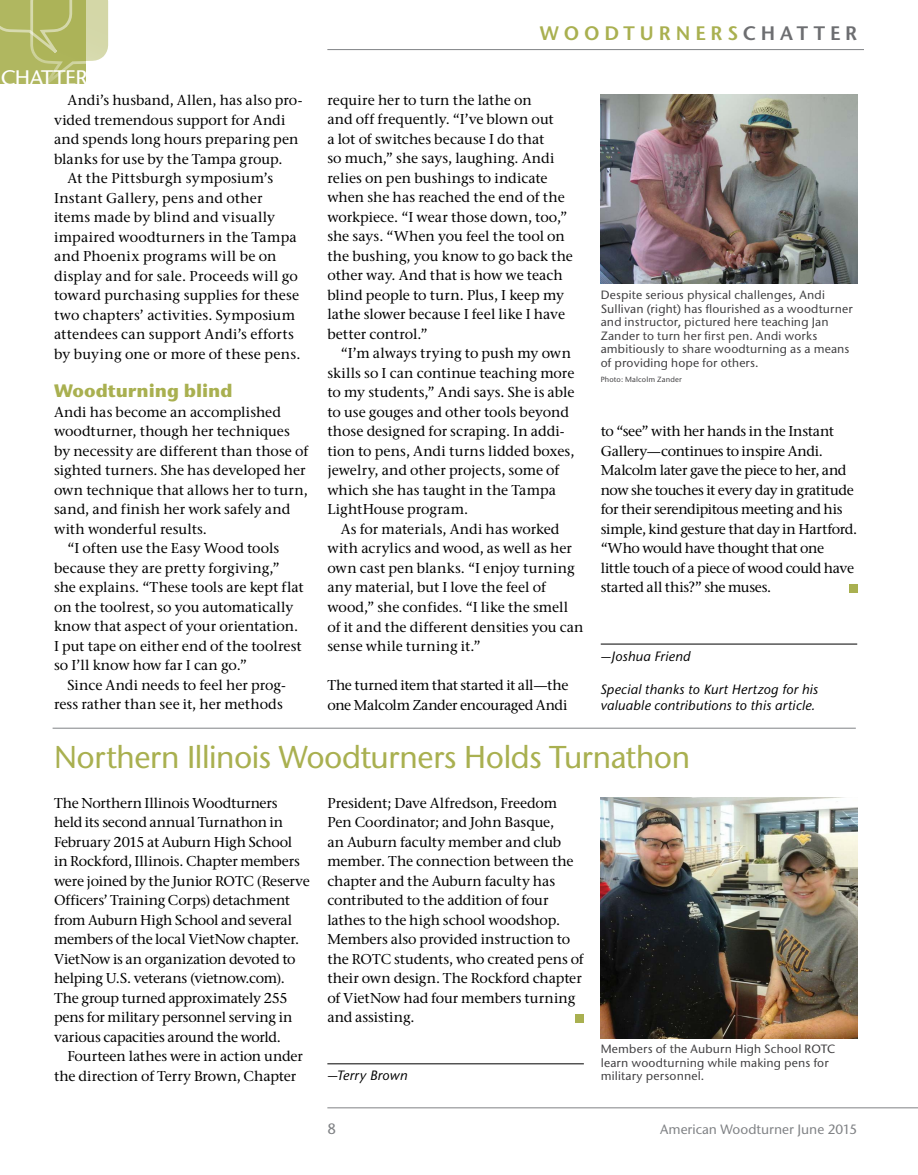
<style>
.page{position:relative;width:918px;height:1175px;background:#fff}
.page>*{position:absolute;margin:0;border:0;box-sizing:border-box;transform-origin:0 0}
.t1{font:500 31.5px "Stone Sans ITC Pro";letter-spacing:-.02em;color:#a9b050}
.t2{font:500 21px "Stone Sans ITC Pro";letter-spacing:-.035em;color:#fff;scale:1.05 1}
.t3{font:600 19.5px "Stone Sans ITC Pro";letter-spacing:.25em;color:#a9b050}
.t4{font:700 18px "Stone Sans ITC Pro";letter-spacing:-.005em;color:#a9b050}
.t5{font:500 15px "Stone Sans ITC Pro";color:#808285}
.t6{font:500 14.25px/19.5px "Stone Serif ITC Pro";letter-spacing:-.005em;color:#000}
.t7{font:500 14.25px/19.5px "Stone Serif ITC Pro";letter-spacing:-.025em;color:#000}
.t8{font:500 14.25px "Stone Serif ITC Pro";letter-spacing:.02em;color:#000}
.t9{font:500 14.25px "Stone Serif ITC Pro";letter-spacing:.015em;color:#000}
.t10{font:italic 500 13.5px/16.5px "Stone Sans ITC Pro";letter-spacing:.005em;color:#000}
.t11{font:500 13.5px "Stone Sans ITC Pro";color:#808285}
.t12{font:500 12px/13.5px "Stone Sans ITC Pro";letter-spacing:.015em;color:#414042}
.t13{font:500 7.5px "Stone Sans ITC Pro";letter-spacing:.02em;color:#414042}
.s1{color:#6d6e71}
</style>
<div class="page">
<hr style="left:327px;top:1107px;width:591px;height:1px;background:#808285">
<hr style="left:327px;top:49px;width:537px;height:1px;background:#808285">
<svg style="left:0;top:0;width:109px;height:84px;background:#bcc178"></svg>
<img style="left:601px;top:94px;width:256px;height:190px">
<hr style="left:601px;top:643px;width:256px;height:1px;background:#000">
<div style="left:849px;top:584px;width:8px;height:8px;background:#a9b050"></div>
<hr style="left:53px;top:728px;width:803px;height:1px;background:#808285">
<hr style="left:327px;top:1063px;width:257px;height:1px;background:#000">
<div style="left:576px;top:1014px;width:8px;height:8px;background:#a9b050"></div>
<img style="left:601px;top:797px;width:256px;height:241px">
<h3 class="t3" style="left:540px;top:21px;width:319px">WOODTURNERS<span class="s1">CHATTER</span></h3>
<h2 class="t2" style="left:1px;top:64px;width:84px">CHATTER</h2>
<p class="t6" style="left:68px;top:90px;width:237px">Andi’s husband, Allen, has also pro-</p>
<p class="t6" style="left:54px;top:110px;width:233px">vided tremendous support for Andi</p>
<p class="t6" style="left:54px;top:129px;width:246px">and spends long hours preparing pen</p>
<p class="t6" style="left:54px;top:149px;width:230px">blanks for use by the Tampa group.</p>
<p class="t8" style="left:67px;top:169px;width:207px">At the Pittsburgh symposium’s</p>
<p class="t8" style="left:54px;top:189px;width:210px">Instant Gallery, pens and other</p>
<p class="t9" style="left:54px;top:208px;width:223px">items made by blind and visually</p>
<p class="t8" style="left:54px;top:228px;width:244px">impaired woodturners in the Tampa</p>
<p class="t8" style="left:54px;top:247px;width:224px">and Phoenix programs will be on</p>
<p class="t8" style="left:54px;top:267px;width:245px">display and for sale. Proceeds will go</p>
<p class="t6" style="left:54px;top:285px;width:247px">toward purchasing supplies for these</p>
<p class="t6" style="left:54px;top:305px;width:243px">two chapters’ activities. Symposium</p>
<p class="t8" style="left:54px;top:325px;width:241px">attendees can support Andi’s efforts</p>
<p class="t6" style="left:54px;top:344px;width:248px">by buying one or more of these pens.</p>
<p class="t4" style="left:54px;top:379px;width:180px">Woodturning blind</p>
<p class="t6" style="left:54px;top:402px;width:229px">Andi has become an accomplished</p>
<p class="t6" style="left:54px;top:422px;width:237px">woodturner, though her techniques</p>
<p class="t6" style="left:54px;top:441px;width:256px">by necessity are different than those of</p>
<p class="t6" style="left:54px;top:461px;width:253px">sighted turners. She has developed her</p>
<p class="t6" style="left:54px;top:480px;width:255px">own technique that allows her to turn,</p>
<p class="t6" style="left:54px;top:500px;width:238px">sand, and finish her work safely and</p>
<p class="t6" style="left:54px;top:519px;width:155px">with wonderful results.</p>
<p class="t6" style="left:67px;top:539px;width:213px">“I often use the Easy Wood tools</p>
<p class="t6" style="left:54px;top:558px;width:227px">because they are pretty forgiving,”</p>
<p class="t6" style="left:54px;top:577px;width:251px">she explains. “These tools are kept flat</p>
<p class="t6" style="left:54px;top:597px;width:241px">on the toolrest, so you automatically</p>
<p class="t6" style="left:54px;top:616px;width:246px">know that aspect of your orientation.</p>
<p class="t6" style="left:54px;top:636px;width:249px">I put tape on either end of the toolrest</p>
<p class="t6" style="left:54px;top:655px;width:194px">so I’ll know how far I can go.”</p>
<p class="t6" style="left:67px;top:675px;width:220px">Since Andi needs to feel her prog-</p>
<p class="t6" style="left:54px;top:694px;width:230px">ress rather than see it, her methods</p>
<p class="t6" style="left:327px;top:90px;width:247px">require her to turn the lathe on<br>and off frequently. “I’ve blown out<br>a lot of switches because I do that<br>so much,” she says, laughing. Andi relies on pen bushings to indicate when she has reached the end of the workpiece. “I wear those down, too,” she says. “When you feel the tool on the bushing, you know to go back the other way. And that is how we teach blind people to turn. Plus, I keep my lathe slower because I feel like I have better control.”</p>
<p class="t6" style="left:327px;top:344px;width:249px;text-indent:13px">“I’m always trying to push my own skills so I can continue teaching more to my students,” Andi says. She is able to use gouges and other tools beyond those designed for scraping. In addi&shy;tion to pens, Andi turns lidded boxes, jewelry, and other projects, some of which she has taught in the Tampa LightHouse program.</p>
<p class="t6" style="left:327px;top:519px;width:258px;text-indent:13px">As for materials, Andi has worked with acrylics and wood, as well as her own cast pen blanks. “I enjoy turning any material, but I love the feel of wood,” she confides. “I like the smell of it and the different densities you can sense while turning it.”</p>
<p class="t6" style="left:327px;top:675px;width:243px">The turned item that started it all—the one Malcolm Zander encouraged Andi</p>
<p class="t12" style="left:601px;top:288px;width:254px">Despite serious physical challenges, Andi Sullivan (right) has flourished as a woodturner and instructor, pictured here teaching Jan Zander to turn her first pen. Andi works ambitiously to share woodturning as a means of providing hope for others.</p>
<p class="t13" style="left:601px;top:375px;width:83px">Photo: Malcolm Zander</p>
<p class="t7" style="left:601px;top:421px;width:258px">to “see” with her hands in the Instant Gallery—continues to inspire Andi.<br>Malcolm later gave the piece to her, and now she touches it every day in gratitude for their serendipitous meeting and his simple, kind gesture that day in Hartford. “Who would have thought that one<br>little touch of a piece of wood could have started all this?” she muses.</p>
<p class="t10" style="left:601px;top:648px;width:92px">—Joshua Friend</p>
<p class="t10" style="left:601px;top:681px;width:219px">Special thanks to Kurt Hertzog for his valuable contributions to this article.</p>
<h1 class="t1" style="left:54px;top:737px;width:638px">Northern Illinois Woodturners Holds Turnathon</h1>
<p class="t6" style="left:54px;top:793px;width:257px">The Northern Illinois Woodturners<br>held its second annual Turnathon in February 2015 at Auburn High School<br>in Rockford, Illinois. Chapter members were joined by the Junior ROTC (Reserve Officers’ Training Corps) detachment from Auburn High School and several members of the local VietNow chapter.<br>VietNow is an organization devoted to helping U.S. veterans (vietnow.com).<br>The group turned approximately 255 pens for military personnel serving in various capacities around the world.</p>
<p class="t6" style="left:54px;top:1046px;width:251px;text-indent:13px">Fourteen lathes were in action under the direction of Terry Brown, Chapter</p>
<p class="t6" style="left:327px;top:793px;width:258px">President; Dave Alfredson, Freedom Pen Coordinator; and John Basque,<br>an Auburn faculty member and club member. The connection between the chapter and the Auburn faculty has contributed to the addition of four lathes to the high school woodshop.<br>Members also provided instruction to the ROTC students, who created pens of their own design. The Rockford chapter of VietNow had four members turning and assisting.</p>
<p class="t12" style="left:601px;top:1042px;width:236px">Members of the Auburn High School ROTC learn woodturning while making pens for military personnel.</p>
<p class="t10" style="left:327px;top:1067px;width:82px">—Terry Brown</p>
<p class="t5" style="left:327px;top:1119px;width:10px">8</p>
<p class="t11" style="left:660px;top:1120px;width:199px">American Woodturner June 2015</p>
</div>
